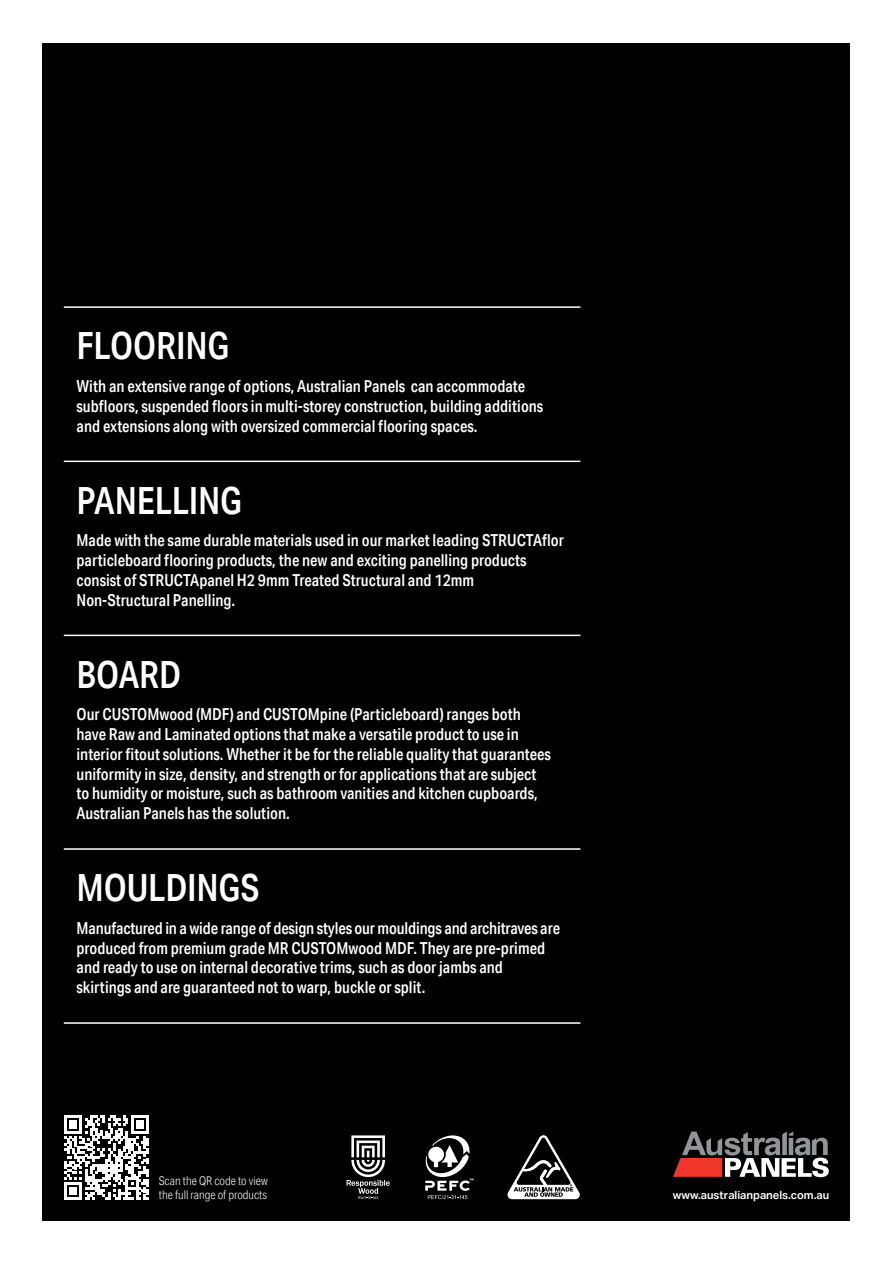
<style>
.page{position:relative;width:893px;height:1263px;background:#fff}
.page>*{position:absolute;margin:0;border:0;box-sizing:border-box;transform-origin:0 0}
.t1{font:500 37.5px "Aktiv Grotesk Cd";letter-spacing:-.005em;color:#fff}
.t2{font:500 16.5px/19.8px "Aktiv Grotesk Cd";color:#fff}
.t3{font:300 12px/14.4px "Aktiv Grotesk Cd";color:#fff}
.t4{font:600 11.25px "Aktiv Grotesk";color:#fff}
</style>
<div class="page">
<div style="left:43px;top:43px;width:807px;height:1177px;background:#000"></div>
<hr style="left:64px;top:306px;width:516px;height:2px;background:#fff">
<hr style="left:64px;top:461px;width:516px;height:1px;background:#fff">
<hr style="left:64px;top:635px;width:516px;height:1px;background:#fff">
<hr style="left:64px;top:848px;width:516px;height:2px;background:#fff">
<hr style="left:64px;top:1022px;width:516px;height:2px;background:#fff">
<svg style="left:347px;top:1135px;width:43px;height:64px"></svg>
<svg style="left:425px;top:1135px;width:49px;height:64px"></svg>
<svg style="left:507px;top:1135px;width:73px;height:64px"></svg>
<svg style="left:673px;top:1131px;width:156px;height:46px"></svg>
<svg style="left:64px;top:1115px;width:85px;height:85px"></svg>
<h1 class="t1" style="left:77px;top:323px;width:154px">FLOORING</h1>
<p class="t2" style="left:77px;top:376px;width:468px">With an extensive range of options, Australian Panels can accommodate subfloors, suspended floors in multi-storey construction, building additions and extensions along with oversized commercial flooring spaces.</p>
<h1 class="t1" style="left:77px;top:478px;width:167px">PANELLING</h1>
<p class="t2" style="left:77px;top:530px;width:489px">Made with the same durable materials used in our market leading STRUCTAflor particleboard flooring products, the new and exciting panelling products consist of STRUCTApanel H2 9mm Treated Structural and 12mm Non-Structural Panelling.</p>
<h1 class="t1" style="left:77px;top:652px;width:106px">BOARD</h1>
<p class="t2" style="left:77px;top:704px;width:476px">Our CUSTOMwood (MDF) and CUSTOMpine (Particleboard) ranges both have Raw and Laminated options that make a versatile product to use in interior fitout solutions. Whether it be for the reliable quality that guarantees uniformity in size, density, and strength or for applications that are subject to humidity or moisture, such as bathroom vanities and kitchen cupboards, Australian Panels has the solution.</p>
<h1 class="t1" style="left:77px;top:865px;width:184px">MOULDINGS</h1>
<p class="t2" style="left:77px;top:918px;width:485px">Manufactured in a wide range of design styles our mouldings and architraves are produced from premium grade MR CUSTOMwood MDF. They are pre-primed and ready to use on internal decorative trims, such as door jambs and skirtings and are guaranteed not to warp, buckle or split.</p>
<p class="t3" style="left:159px;top:1173px;width:110px">Scan the QR code to view the full range of products</p>
<p class="t4" style="left:673px;top:1189px;width:158px">www.australianpanels.com.au</p>
</div>
